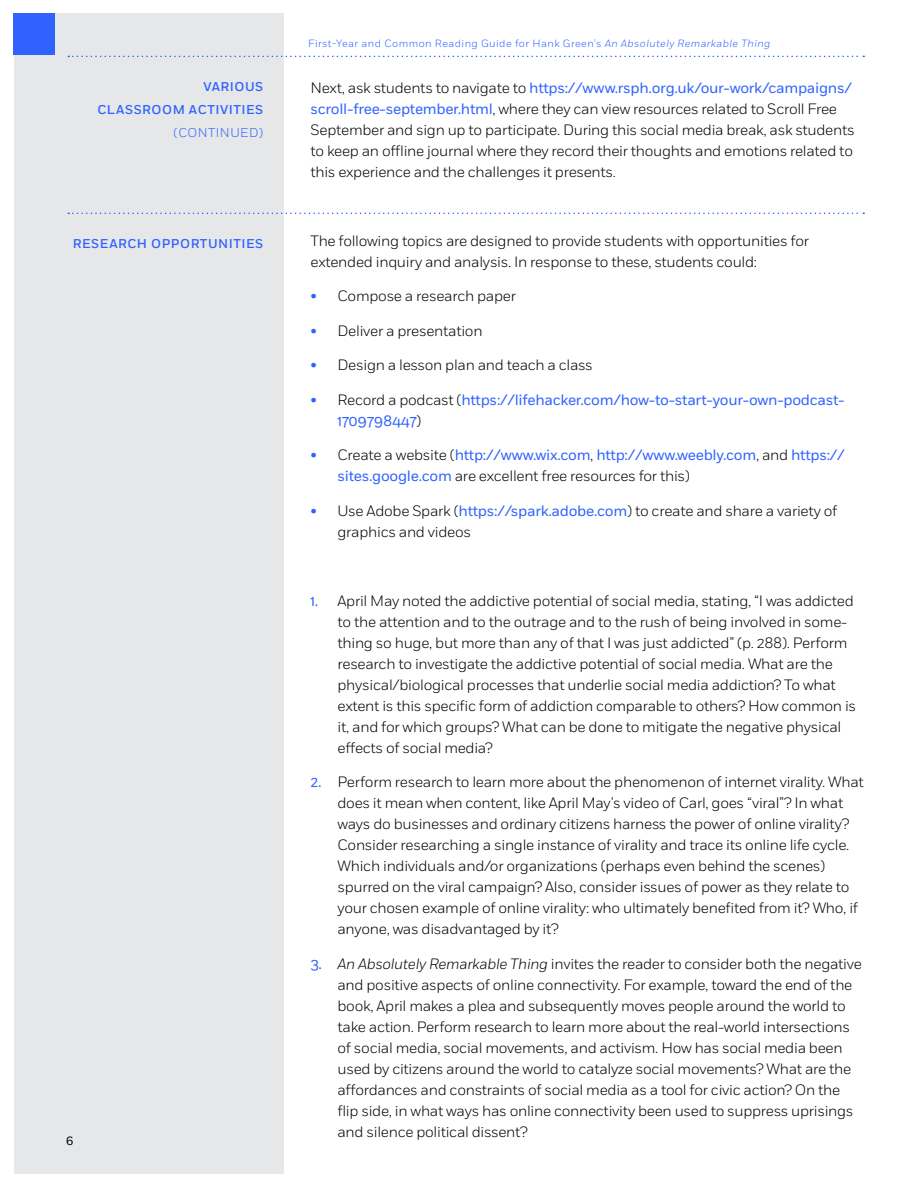
<style>
.page{position:relative;width:918px;height:1188px;background:#fff}
.page>*{position:absolute;margin:0;border:0;box-sizing:border-box;transform-origin:0 0}
.t1{font:300 15px/21px "Fort";letter-spacing:-.02em;color:#000}
.t2{font:15px/21px "Fort";letter-spacing:-.02em;color:#2f62ff}
.t3{font:500 12.75px/23.2px "Fort";letter-spacing:.04em;color:#2f62ff;text-align:right}
.t4{font:300 12.75px "Fort";letter-spacing:.04em;color:#2f62ff}
.t5{font:12px "Fort";color:#000}
.t6{font:300 10.5px "Fort";letter-spacing:.04em;color:#2f62ff}
.s1{font-style:italic}
.s2{font-weight:400;color:#2f62ff}
.s3{font-weight:300;color:#000}
</style>
<div class="page">
<div style="left:14px;top:14px;width:270px;height:1160px;background:#e6e7e8"></div>
<div style="left:14px;top:14px;width:41px;height:41px;background:#2f62ff"></div>
<svg style="left:68px;top:56px;width:796px;height:1px"></svg>
<svg style="left:68px;top:213px;width:796px;height:1px"></svg>
<p class="t3" style="left:97px;top:75px;width:167px">VARI OUS<br>CLASSROOM ACTIVITI ES</p>
<p class="t4" style="left:173px;top:125px;width:91px">(CONTINUED)</p>
<p class="t3" style="left:73px;top:232px;width:89px">RESEARCH OPP</p>
<p class="t3" style="left:180px;top:232px;width:85px">ORTUNITI ES</p>
<p class="t5" style="left:66px;top:1134px;width:9px">6</p>
<p class="t6" style="left:308px;top:37px;width:464px">First-Year and Common Reading Guide for Hank Green’s <span class="s1">An Absolutely Remarkable Thing</span></p>
<p class="t1" style="left:310px;top:77px;width:546px">Next, ask students to navigate to <span class="s2">https://www.rsph.org.uk/our-work/campaigns/ scroll-free-september.html</span>, where they can view resources related to Scroll Free September and sign up to participate. During this social media break, ask students to keep an offline journal where they record their thoughts and emotions related to this experience and the challenges it presents.</p>
<p class="t1" style="left:310px;top:230px;width:500px">The following topics are designed to provide students with opportunities for extended inquiry and analysis. In response to these, students could:</p>
<p class="t1" style="left:310px;top:285px;width:207px"><span class="s2">•</span> Compose a research paper</p>
<p class="t1" style="left:310px;top:320px;width:174px"><span class="s2">•</span> Deliver a presentation</p>
<p class="t1" style="left:310px;top:354px;width:284px"><span class="s2">•</span> Design a lesson plan and teach a class</p>
<p class="t2" style="left:338px;top:389px;width:509px;text-indent:-27px">• <span class="s3">Record a podcast (</span>https://lifehacker.com/how-to-start-your-own-podcast-<br>1709798447<span class="s3">)</span></p>
<p class="t2" style="left:338px;top:445px;width:509px;text-indent:-27px">• <span class="s3">Create a website (</span>http://www.wix.com<span class="s3">,</span> http://www.weebly.com<span class="s3">, and</span> https:// sites.google.com <span class="s3">are excellent free resources for this)</span></p>
<p class="t1" style="left:338px;top:500px;width:501px;text-indent:-27px"><span class="s2">•</span> Use Adobe Spark (<span class="s2">https://spark.adobe.com</span>) to create and share a variety of graphics and videos</p>
<p class="t1" style="left:338px;top:590px;width:520px;text-indent:-27px"><span class="s2">1.</span> April May noted the addictive potential of social media, stating, “I was addicted to the attention and to the outrage and to the rush of being involved in some&shy;thing so huge, but more than any of that I was just addicted” (p. 288). Perform research to investigate the addictive potential of social media. What are the physical/biological processes that underlie social media addiction? To what extent is this specific form of addiction comparable to others? How common is it, and for which groups? What can be done to mitigate the negative physical effects of social media?</p>
<p class="t1" style="left:338px;top:771px;width:528px;text-indent:-27px"><span class="s2">2.</span> Perform research to learn more about the phenomenon of internet virality. What does it mean when content, like April May’s video of Carl, goes “viral”? In what ways do businesses and ordinary citizens harness the power of online virality?<br>Consider researching a single instance of virality and trace its online life cycle.<br>Which individuals and/or organizations (perhaps even behind the scenes) spurred on the viral campaign? Also, consider issues of power as they relate to your chosen example of online virality: who ultimately benefited from it? Who, if anyone, was disadvantaged by it?</p>
<p class="t1" style="left:338px;top:953px;width:526px;text-indent:-27px"><span class="s2">3.</span> <span class="s1">An Absolutely Remarkable Thing</span> invites the reader to consider both the negative and positive aspects of online connectivity. For example, toward the end of the book, April makes a plea and subsequently moves people around the world to take action. Perform research to learn more about the real-world intersections of social media, social movements, and activism. How has social media been used by citizens around the world to catalyze social movements? What are the affordances and constraints of social media as a tool for civic action? On the flip side, in what ways has online connectivity been used to suppress uprisings and silence political dissent?</p>
</div>
